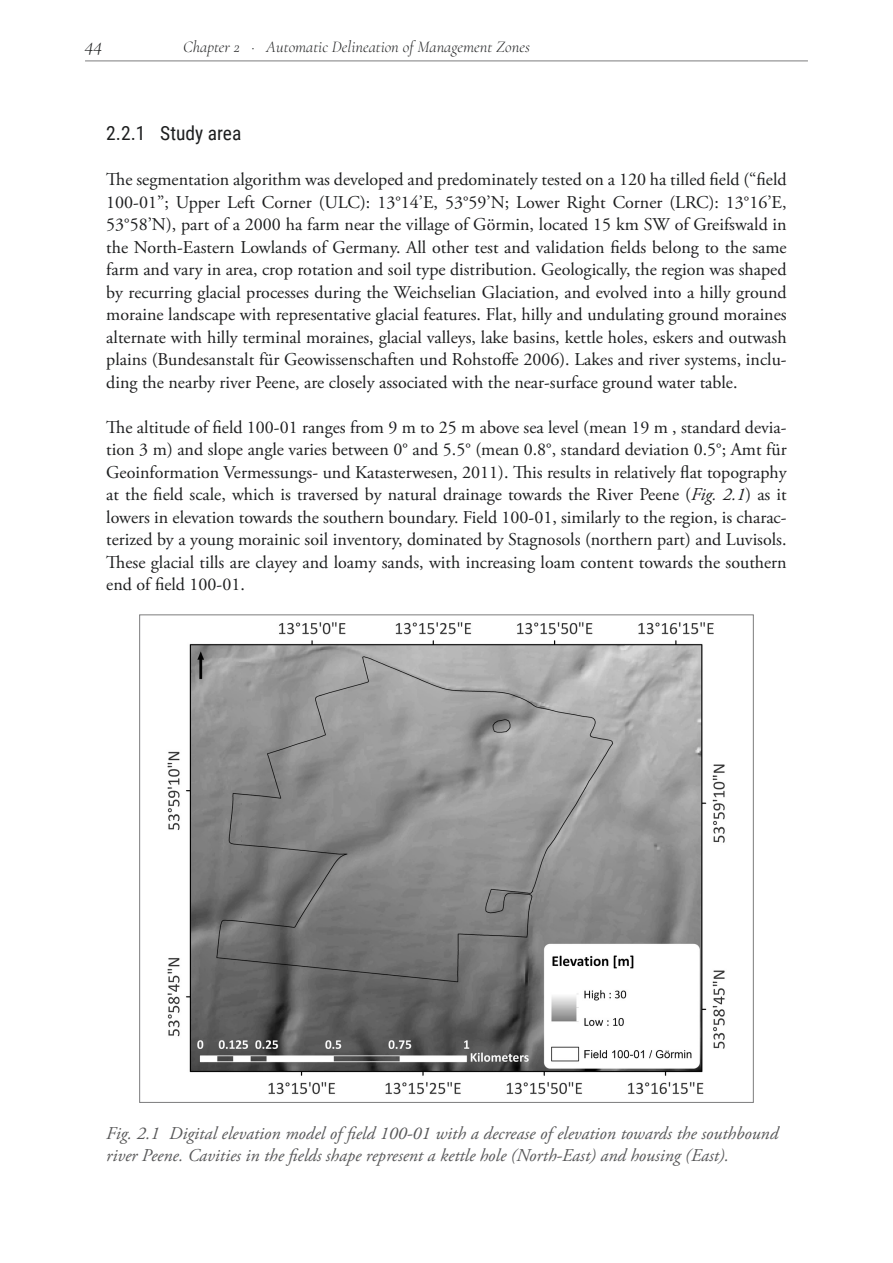
<style>
.page{position:relative;width:893px;height:1263px;background:#fff}
.page>*{position:absolute;margin:0;border:0;box-sizing:border-box;transform-origin:0 0}
.t1{font:italic 300 21px "Cormorant Garamond";color:#1d1e1f}
.t2{font:19.5px "Roboto Condensed";color:#1d1e1f}
.t3{font:18px/22.5px "Adobe Garamond Pro Regular 2";color:#1d1e1f;text-align:justify}
.t4{font:italic 18px/22.5px "Adobe Garamond Pro";color:#575758}
.t5{font:italic 300 16.5px "Cormorant Garamond";color:#1d1e1f}
.s1{font-family:"Adobe Garamond Pro";font-style:italic}
</style>
<div class="page">
<hr style="left:85px;top:61px;width:723px;height:1px;background:#7c7c7d">
<svg style="left:139px;top:614px;width:615px;height:489px"></svg>
<p class="t1" style="left:85px;top:32px;width:19px">44</p>
<p class="t5" style="left:183px;top:38px;width:348px">Chapter 2 · Automatic Delineation of Management Zones</p>
<p class="t2" style="left:106px;top:119px;width:137px">2.2.1 Study area</p>
<p class="t3" style="left:106px;top:169px;width:682px">The segmentation algorithm was developed and predominately tested on a 120 ha tilled field (“field 100-01”; Upper Left Corner (ULC): 13°14’E, 53°59’N; Lower Right Corner (LRC): 13°16’E, 53°58’N), part of a 2000 ha farm near the village of Görmin, located 15 km SW of Greifswald in the North-Eastern Lowlands of Germany. All other test and validation fields belong to the same farm and vary in area, crop rotation and soil type distribution. Geologically, the region was shaped by recurring glacial processes during the Weichselian Glaciation, and evolved into a hilly ground moraine landscape with representative glacial features. Flat, hilly and undulating ground moraines alternate with hilly terminal moraines, glacial valleys, lake basins, kettle holes, eskers and outwash plains (Bundesanstalt für Geowissenschaften und Rohstoffe 2006). Lakes and river systems, inclu&shy;ding the nearby river Peene, are closely associated with the near-surface ground water table.</p>
<p class="t3" style="left:106px;top:416px;width:682px">The altitude of field 100-01 ranges from 9 m to 25 m above sea level (mean 19 m , standard devia&shy;tion 3 m) and slope angle varies between 0° and 5.5° (mean 0.8°, standard deviation 0.5°; Amt für Geoinformation Vermessungs- und Katasterwesen, 2011). This results in relatively flat topography at the field scale, which is traversed by natural drainage towards the River Peene (<span class="s1">Fig. 2.1</span>) as it lowers in elevation towards the southern boundary. Field 100-01, similarly to the region, is charac&shy;terized by a young morainic soil inventory, dominated by Stagnosols (northern part) and Luvisols.<br>These glacial tills are clayey and loamy sands, with increasing loam content towards the southern end of field 100-01.</p>
<p class="t4" style="left:106px;top:1122px;width:673px">Fig. 2.1 Digital elevation model of field 100-01 with a decrease of elevation towards the southbound river Peene. Cavities in the fields shape represent a kettle hole (North-East) and housing (East).</p>
</div>
